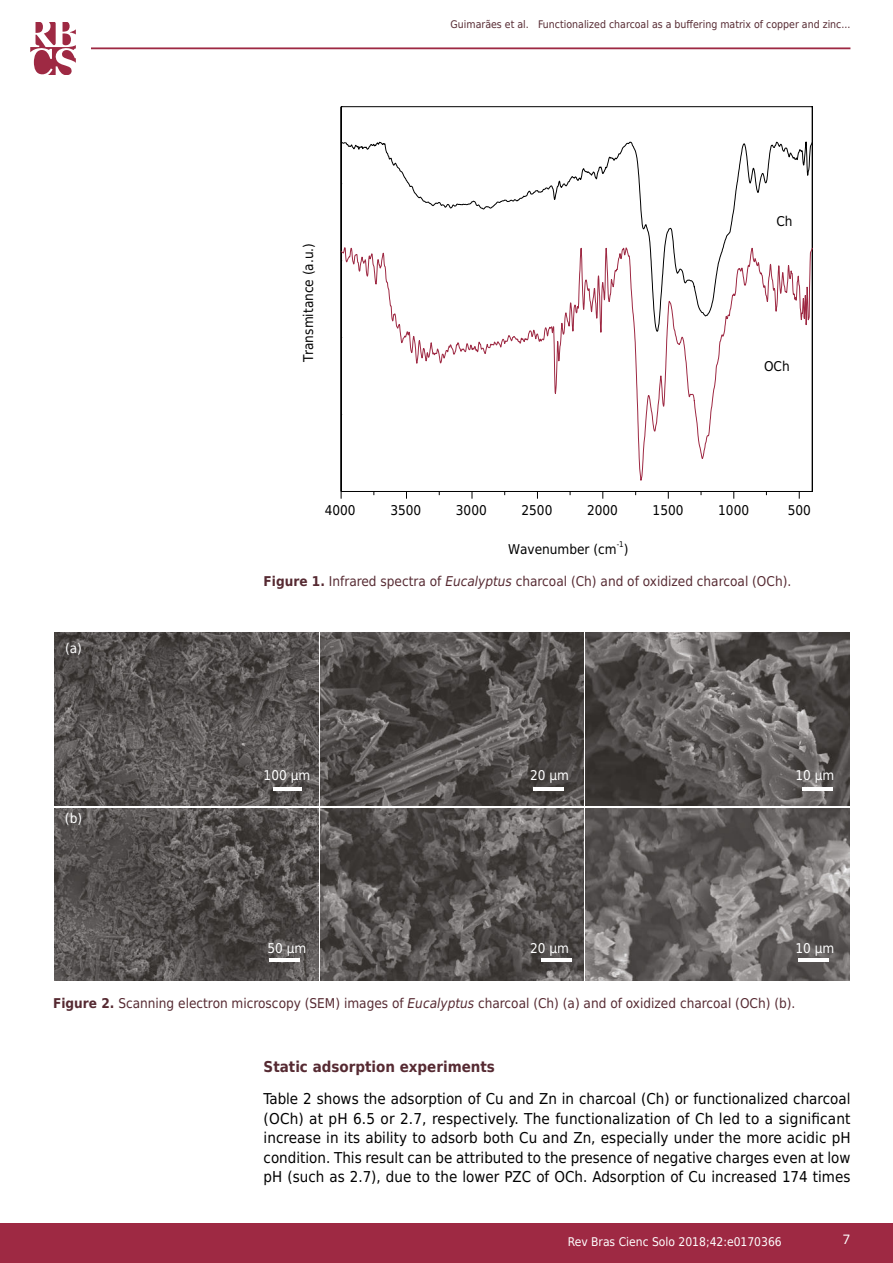
<style>
.page{position:relative;width:893px;height:1263px;background:#fff}
.page>*{position:absolute;margin:0;border:0;box-sizing:border-box;transform-origin:0 0}
.t1{font:15px/19.5px "DejaVu Sans Condensed";color:#000;text-align:justify}
.t2{font:700 15px "DejaVu Sans Condensed";color:#562a32}
.t3{font:13.5px "DejaVu Sans Condensed";color:#562a32}
.t4{font:13.5px "DejaVu Sans Condensed";color:#000}
.t5{font:13.5px "DejaVu Sans Condensed";color:#fff}
.t6{font:13.5px "Akkurat Pro";color:#fff}
.t7{font:12px "DejaVu Sans Condensed";color:#fff}
.t8{font:10.5px "DejaVu Sans Condensed";color:#562a32}
.t9{font:7.8px "DejaVu Sans Condensed";color:#000}
.s1{font-weight:700}
.s2{font-style:italic}
</style>
<div class="page">
<div style="left:0;top:1223px;width:893px;height:40px;background:#9e2943"></div>
<hr style="left:91px;top:47px;width:759px;height:2px;background:#9e2943">
<svg style="left:30px;top:22px;width:46px;height:52px"></svg>
<hr style="left:341px;top:491px;width:471px;height:1px;background:#000">
<hr style="left:341px;top:106px;width:471px;height:1px;background:#000">
<hr style="left:812px;top:107px;width:1px;height:384px;background:#000">
<hr style="left:341px;top:107px;width:1px;height:384px;background:#000">
<svg style="left:340px;top:139px;width:472px;height:103px"></svg>
<svg style="left:340px;top:242px;width:473px;height:241px"></svg>
<img style="left:54px;top:632px;width:264px;height:174px">
<img style="left:320px;top:632px;width:264px;height:174px">
<img style="left:586px;top:632px;width:263px;height:174px">
<img style="left:54px;top:808px;width:264px;height:172px">
<img style="left:320px;top:808px;width:264px;height:172px">
<img style="left:586px;top:808px;width:263px;height:172px">
<hr style="left:273px;top:788px;width:29px;height:3px;background:#fff">
<hr style="left:533px;top:788px;width:31px;height:3px;background:#fff">
<hr style="left:802px;top:788px;width:30px;height:3px;background:#fff">
<hr style="left:269px;top:959px;width:31px;height:3px;background:#fff">
<hr style="left:541px;top:959px;width:31px;height:3px;background:#fff">
<hr style="left:798px;top:959px;width:31px;height:3px;background:#fff">
<p class="t8" style="left:451px;top:16px;width:401px">Guimarães et al. Functionalized charcoal as a buffering matrix of copper and zinc...</p>
<p class="t4" style="left:297px;top:362px;width:121px;rotate:-90deg">Transmitance (a.u.)</p>
<p class="t4" style="left:776px;top:210px;width:18px">Ch</p>
<p class="t4" style="left:764px;top:355px;width:27px">OCh</p>
<p class="t4" style="left:325px;top:499px;width:32px">4000</p>
<p class="t4" style="left:390px;top:499px;width:32px">3500</p>
<p class="t4" style="left:456px;top:499px;width:32px">3000</p>
<p class="t4" style="left:521px;top:499px;width:32px">2500</p>
<p class="t4" style="left:587px;top:499px;width:32px">2000</p>
<p class="t4" style="left:653px;top:499px;width:32px">1500</p>
<p class="t4" style="left:718px;top:499px;width:32px">1000</p>
<p class="t4" style="left:788px;top:499px;width:25px">500</p>
<p class="t4" style="left:508px;top:538px;width:110px">Wavenumber (cm</p>
<p class="t9" style="left:617px;top:538px;width:9px">-1</p>
<p class="t4" style="left:624px;top:538px;width:6px">)</p>
<p class="t5" style="left:65px;top:637px;width:18px">(a)</p>
<p class="t5" style="left:65px;top:807px;width:19px">(b)</p>
<p class="t3" style="left:264px;top:570px;width:529px"><span class="s1">Figure 1.</span> Infrared spectra of <span class="s2">Eucalyptus</span> charcoal (Ch) and of oxidized charcoal (OCh).</p>
<p class="t5" style="left:264px;top:764px;width:48px">100 µm</p>
<p class="t5" style="left:530px;top:764px;width:40px">20 µm</p>
<p class="t5" style="left:795px;top:764px;width:40px">10 µm</p>
<p class="t5" style="left:267px;top:937px;width:40px">50 µm</p>
<p class="t5" style="left:530px;top:937px;width:40px">20 µm</p>
<p class="t5" style="left:795px;top:937px;width:40px">10 µm</p>
<p class="t3" style="left:53px;top:992px;width:744px"><span class="s1">Figure 2.</span> Scanning electron microscopy (SEM) images of <span class="s2">Eucalyptus</span> charcoal (Ch) (a) and of oxidized charcoal (OCh) (b).</p>
<p class="t2" style="left:264px;top:1054px;width:233px">Static adsorption experiments</p>
<p class="t1" style="left:264px;top:1089px;width:588px">Table 2 shows the adsorption of Cu and Zn in charcoal (Ch) or functionalized charcoal (OCh) at pH 6.5 or 2.7, respectively. The functionalization of Ch led to a significant increase in its ability to adsorb both Cu and Zn, especially under the more acidic pH condition. This result can be attributed to the presence of negative charges even at low pH (such as 2.7), due to the lower PZC of OCh. Adsorption of Cu increased 174 times</p>
<p class="t7" style="left:568px;top:1231px;width:215px">Rev Bras Cienc Solo 2018;42:e0170366</p>
<p class="t6" style="left:843px;top:1231px;width:9px">7</p>
</div>
